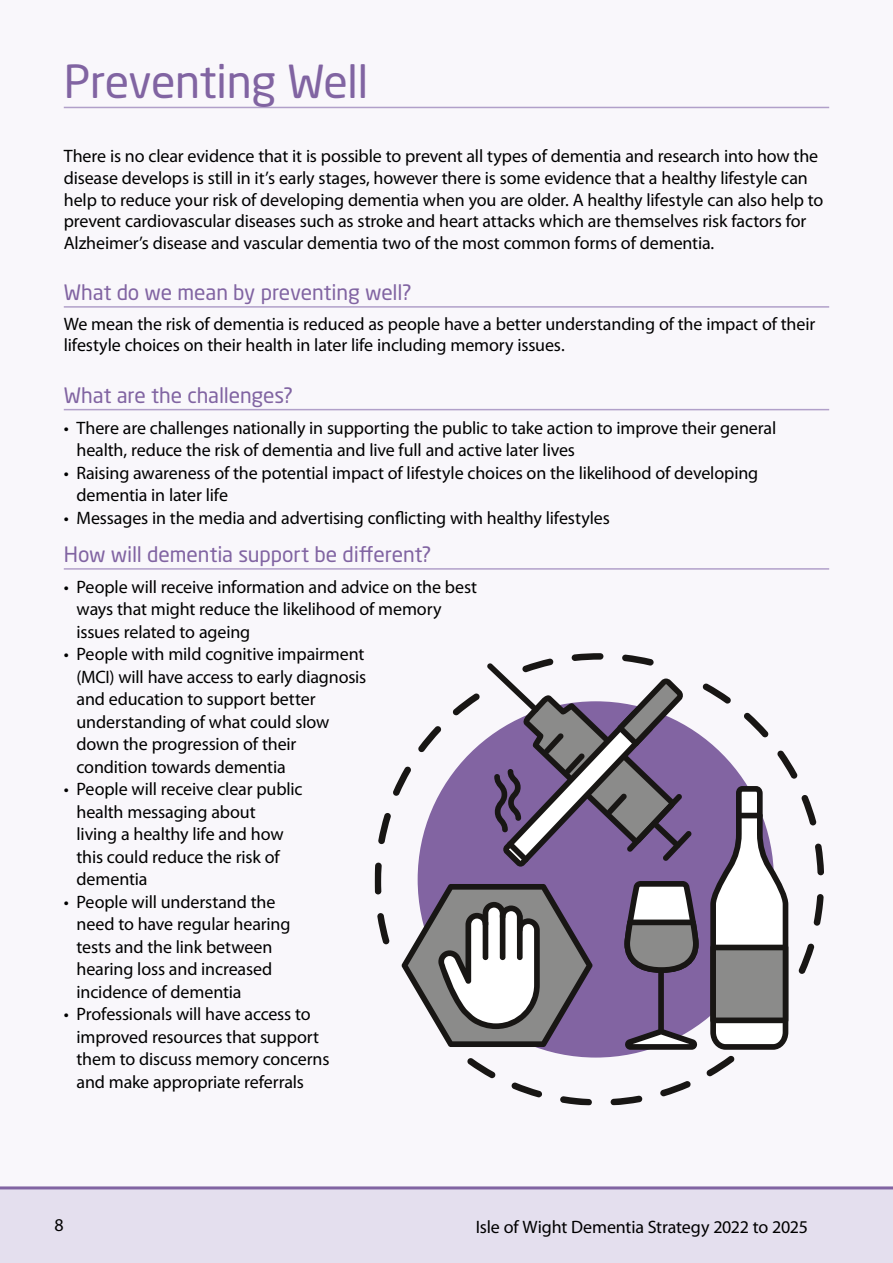
<style>
.page{position:relative;width:893px;height:1263px;background:#f9f7fb}
.page>*{position:absolute;margin:0;border:0;box-sizing:border-box;transform-origin:0 0}
.t1{font:45px "Neo Sans Std";letter-spacing:-.015em;color:#8164a2}
.t2{font:21px "Neo Sans Std";letter-spacing:-.01em;color:#8164a2}
.t3{font:18px/22.5px "Myriad Pro";letter-spacing:-.01em;color:#000}
</style>
<div class="page">
<div style="left:0;top:1187px;width:893px;height:76px;background:#e4dfee"></div>
<hr style="left:0;top:1186px;width:893px;height:3px;background:#8164a2">
<svg style="left:375px;top:653px;width:449px;height:452px"></svg>
<hr style="left:64px;top:107px;width:765px;height:1px;background:#b1a0c9">
<hr style="left:64px;top:306px;width:765px;height:2px;background:#b1a0c9">
<hr style="left:64px;top:409px;width:765px;height:1px;background:#b1a0c9">
<hr style="left:64px;top:568px;width:765px;height:2px;background:#b1a0c9">
<h1 class="t1" style="left:64px;top:54px;width:306px">Preventing Well</h1>
<p class="t3" style="left:64px;top:145px;width:761px;line-height:21.6px">There is no clear evidence that it is possible to prevent all types of dementia and research into how the disease develops is still in it’s early stages, however there is some evidence that a healthy lifestyle can help to reduce your risk of developing dementia when you are older. A healthy lifestyle can also help to prevent cardiovascular diseases such as stroke and heart attacks which are themselves risk factors for Alzheimer’s disease and vascular dementia two of the most common forms of dementia.</p>
<p class="t2" style="left:64px;top:279px;width:350px">What do we mean by preventing well?</p>
<p class="t3" style="left:64px;top:313px;width:753px;line-height:21.6px">We mean the risk of dementia is reduced as people have a better understanding of the impact of their lifestyle choices on their health in later life including memory issues.</p>
<p class="t2" style="left:64px;top:382px;width:231px">What are the challenges?</p>
<p class="t3" style="left:77px;top:416px;width:701px;text-indent:-13px">• There are challenges nationally in supporting the public to take action to improve their general health, reduce the risk of dementia and live full and active later lives</p>
<p class="t3" style="left:77px;top:461px;width:683px;text-indent:-13px">• Raising awareness of the potential impact of lifestyle choices on the likelihood of developing dementia in later life</p>
<p class="t3" style="left:64px;top:506px;width:548px">• Messages in the media and advertising conflicting with healthy lifestyles</p>
<p class="t2" style="left:64px;top:541px;width:369px">How will dementia support be different?</p>
<p class="t3" style="left:77px;top:575px;width:402px;text-indent:-13px">• People will receive information and advice on the best ways that might reduce the likelihood of memory issues related to ageing</p>
<p class="t3" style="left:77px;top:643px;width:291px;text-indent:-13px">• People with mild cognitive impairment (MCI) will have access to early diagnosis and education to support better understanding of what could slow down the progression of their condition towards dementia</p>
<p class="t3" style="left:77px;top:778px;width:228px;text-indent:-13px">• People will receive clear public health messaging about<br>living a healthy life and how this could reduce the risk of dementia</p>
<p class="t3" style="left:77px;top:890px;width:216px;text-indent:-13px">• People will understand the need to have regular hearing tests and the link between hearing loss and increased incidence of dementia</p>
<p class="t3" style="left:77px;top:1003px;width:254px;text-indent:-13px">• Professionals will have access to improved resources that support them to discuss memory concerns and make appropriate referrals</p>
<p class="t3" style="left:55px;top:1214px;width:11px">8</p>
<p class="t3" style="left:476px;top:1215px;width:334px">Isle of Wight Dementia Strategy 2022 to 2025</p>
</div>
